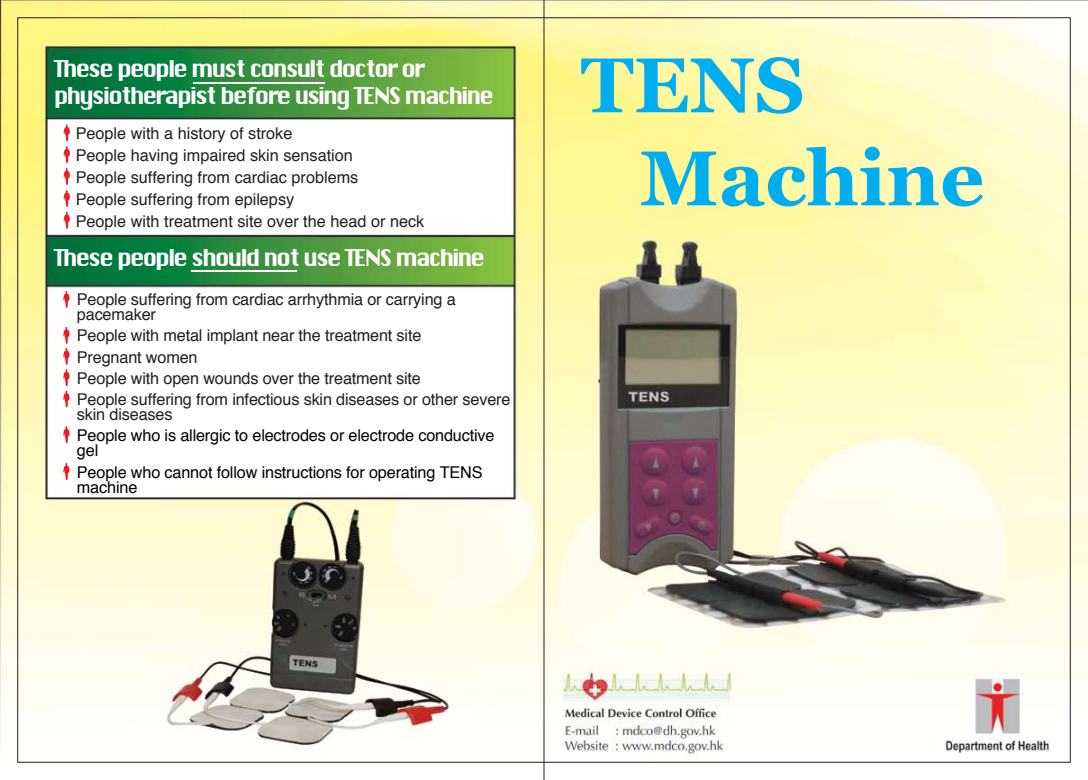
<style>
.page{position:relative;width:1088px;height:780px;background:#fff}
.page>*{position:absolute;margin:0;border:0;box-sizing:border-box;transform-origin:0 0}
.t1{font:700 77.5px/93px "Georgia";color:#00adef}
.t2{font:22.5px/27px "Chicago";letter-spacing:-.1em;color:#fff}
.t3{font:16.25px/22px "Helvetica";letter-spacing:-.01em;color:#231f20}
.t4{font:16.25px/21.2px "Helvetica";letter-spacing:-.01em;color:#000}
.s1{color:#231f20}
</style>
<div class="page">
<img style="left:0;top:0;width:1088px;height:780px">
<hr style="left:192px;top:270px;width:105px;height:2px;background:#fff">
<hr style="left:193px;top:82px;width:132px;height:2px;background:#fff">
<hr style="left:544px;top:0;width:1px;height:780px;background:#231f20">
<svg style="left:64px;top:124px;width:6px;height:105px"></svg>
<svg style="left:63px;top:291px;width:7px;height:17px"></svg>
<svg style="left:63px;top:327px;width:7px;height:80px"></svg>
<svg style="left:63px;top:426px;width:7px;height:17px"></svg>
<svg style="left:63px;top:463px;width:7px;height:17px"></svg>
<h2 class="t2" style="left:54px;top:57px;width:442px">These people must consult doctor or physiotherapist before using TENS machine</h2>
<h2 class="t3" style="left:76px;top:123px;width:350px">People with a history of stroke<br>People having impaired skin sensation<br>People suffering from cardiac problems<br>People suffering from epilepsy<br>People with treatment site over the head or neck</h2>
<h2 class="t2" style="left:54px;top:246px;width:433px">These people should not use TENS machine</h2>
<h2 class="t3" style="left:77px;top:293px;width:380px;line-height:15px">People suffering from cardiac arrhythmia or carrying a pacemaker</h2>
<h2 class="t3" style="left:77px;top:326px;width:435px;line-height:21.2px">People with metal implant near the treatment site<br>Pregnant women<br>People with open wounds over the treatment site<br>People suffering from infectious skin diseases or other severe</h2>
<h2 class="t4" style="left:77px;top:405px;width:419px"><span class="s1">skin diseases<br></span>People who is allergic to electrodes or electrode conductive</h2>
<h2 class="t4" style="left:77px;top:441px;width:407px">gel<br>People who cannot follow instructions for operating TENS</h2>
<h2 class="t4" style="left:77px;top:477px;width:62px">machine</h2>
<h1 class="t1" style="left:640px;top:39px;width:346px;text-indent:-59px">TENS<br>Machine</h1>
</div>
